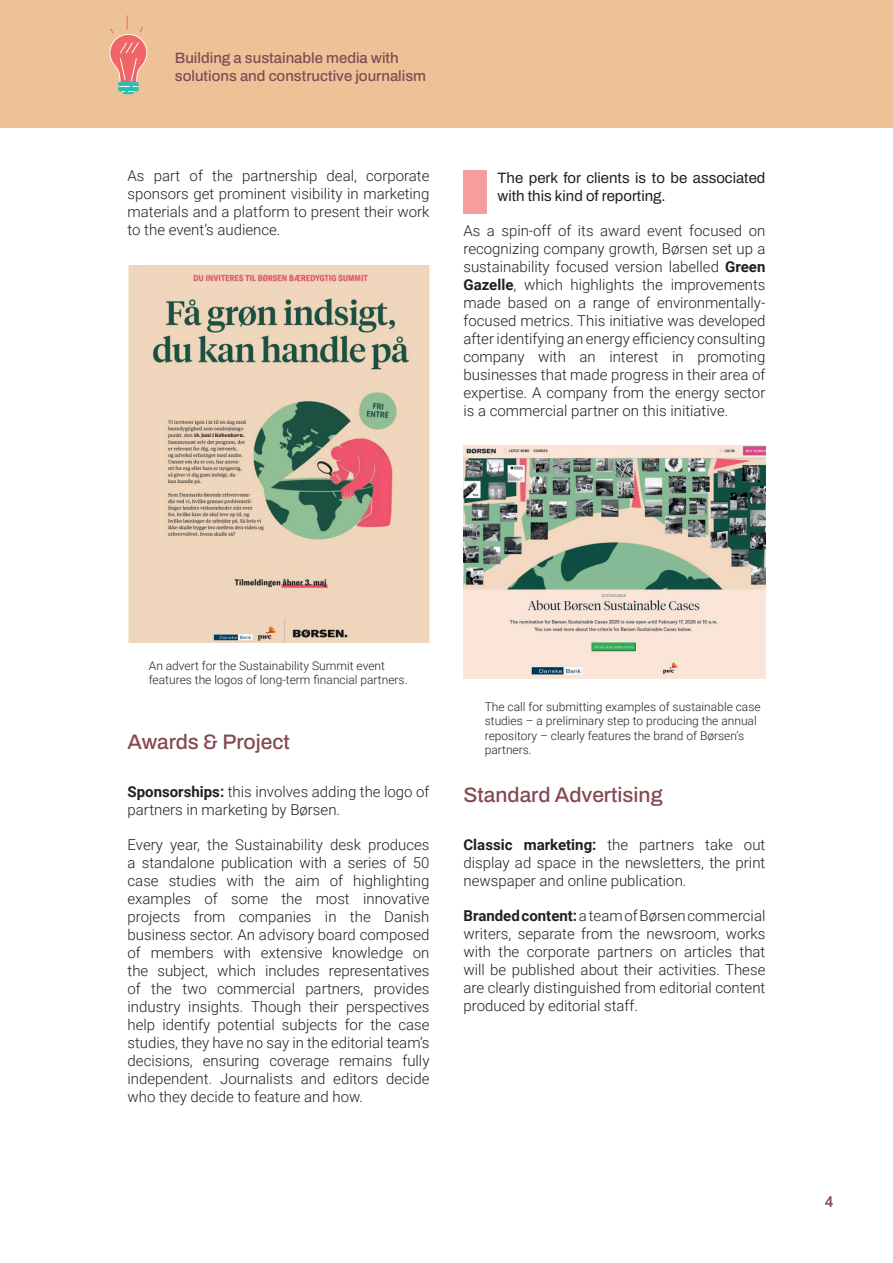
<style>
.page{position:relative;width:893px;height:1263px;background:#fff}
.page>*{position:absolute;margin:0;border:0;box-sizing:border-box;transform-origin:0 0}
.t1{font:500 21px "Archivo";color:#864853}
.t2{font:300 15px/18px "Roboto";color:#231f20;text-align:justify}
.t3{font:500 15px/18px "Archivo";color:#864853}
.t4{font:15px/18px "Archivo";color:#231f20}
.t5{font:500 15px "Roboto";color:#864853}
.t6{font:300 12px/14.4px "Roboto";color:#231f20}
.s1{font-weight:700}
</style>
<div class="page">
<img style="left:128px;top:265px;width:301px;height:377px">
<div style="left:463px;top:170px;width:24px;height:44px;background:#f69e9e"></div>
<img style="left:463px;top:445px;width:302px;height:233px">
<div style="left:0;top:0;width:893px;height:128px;background:#edc297"></div>
<svg style="left:109px;top:15px;width:38px;height:79px"></svg>
<p class="t3" style="left:175px;top:48px;width:253px">Building a sustainable media with solutions and constructive journalism</p>
<p class="t2" style="left:128px;top:166px;width:303px">As part of the partnership deal, corporate sponsors get prominent visibility in marketing materials and a platform to present their work to the event’s audience.</p>
<p class="t4" style="left:497px;top:169px;width:269px">The perk for clients is to be associated with this kind of reporting.</p>
<p class="t2" style="left:463px;top:221px;width:303px">As a spin-off of its award event focused on recognizing company growth, Børsen set up a sustainability focused version labelled <span class="s1">Green Gazelle</span>, which highlights the improvements made based on a range of environmentally&shy;focused metrics. This initiative was developed after identifying an energy efficiency consulting company with an interest in promoting businesses that made progress in their area of expertise. A company from the energy sector is a commercial partner on this initiative.</p>
<p class="t6" style="left:149px;top:658px;width:260px">An advert for the Sustainability Summit event features the logos of long-term financial partners.</p>
<h1 class="t1" style="left:128px;top:726px;width:164px">Awards &amp; Project</h1>
<p class="t2" style="left:128px;top:782px;width:303px"><span class="s1">Sponsorships:</span> this involves adding the logo of partners in marketing by Børsen.</p>
<p class="t2" style="left:128px;top:835px;width:303px">Every year, the Sustainability desk produces a standalone publication with a series of 50 case studies with the aim of highlighting examples of some the most innovative projects from companies in the Danish business sector. An advisory board composed of members with extensive knowledge on the subject, which includes representatives of the two commercial partners, provides industry insights. Though their perspectives help identify potential subjects for the case studies, they have no say in the editorial team’s decisions, ensuring coverage remains fully independent. Journalists and editors decide who they decide to feature and how.</p>
<p class="t6" style="left:485px;top:699px;width:277px">The call for submitting examples of sustainable case studies – a preliminary step to producing the annual repository – clearly features the brand of Børsen’s partners.</p>
<h1 class="t1" style="left:463px;top:779px;width:201px">Standard Advertising</h1>
<p class="t2" style="left:463px;top:835px;width:303px"><span class="s1">Classic marketing:</span> the partners take out display ad space in the newsletters, the print newspaper and online publication.</p>
<p class="t2" style="left:463px;top:906px;width:303px"><span class="s1">Branded content:</span> a team of Børsen commercial writers, separate from the newsroom, works with the corporate partners on articles that will be published about their activities. These are clearly distinguished from editorial content produced by editorial staff.</p>
<p class="t5" style="left:825px;top:1191px;width:10px">4</p>
</div>
